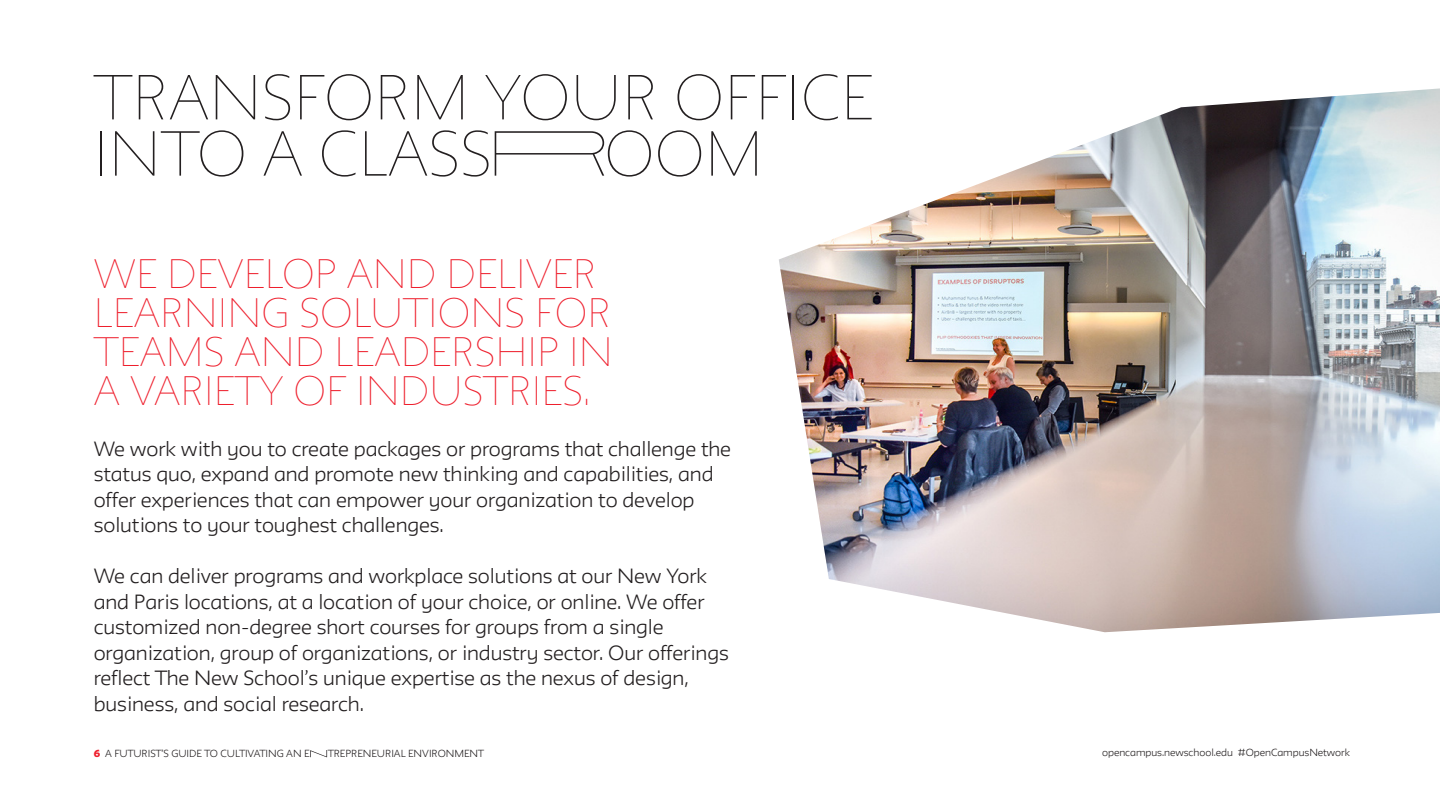
<style>
.page{position:relative;width:1440px;height:810px;background:#fff}
.page>*{position:absolute;margin:0;border:0;box-sizing:border-box;transform-origin:0 0}
.t1{font:100 55.5px/56.2px "Neue";color:#231f20}
.t2{font:100 36px/39px "Neue";color:#ee1f2d}
.t3{font:300 18px/25.5px "Neue";letter-spacing:-.005em;color:#231f20}
.t4{font:300 9px "Neue";letter-spacing:-.005em;color:#231f20}
.s1{font-weight:900;color:#ee1f2d}
</style>
<div class="page">
<svg style="left:310px;top:750px;width:17px;height:7px"></svg>
<svg style="left:495px;top:131px;width:109px;height:45px"></svg>
<img style="left:779px;top:88px;width:661px;height:544px">
<p class="t1" style="left:94px;top:68px;width:781px">TRANSFORM YOUR OFFICE<br>INTO A CLASS</p>
<p class="t1" style="left:604px;top:125px;width:161px">OOM</p>
<p class="t2" style="left:94px;top:253px;width:521px">WE DEVELOP AND DELIVER<br>LEARNING SOLUTIONS FOR<br>TEAMS AND LEADERSHIP IN<br>A VARIETY OF INDUSTRIES.</p>
<p class="t3" style="left:94px;top:435px;width:639px">We work with you to create packages or programs that challenge the status quo, expand and promote new thinking and capabilities, and offer experiences that can empower your organization to develop solutions to your toughest challenges.</p>
<p class="t3" style="left:94px;top:563px;width:637px">We can deliver programs and workplace solutions at our New York and Paris locations, at a location of your choice, or online. We offer customized non-degree short courses for groups from a single organization, group of organizations, or industry sector. Our offerings reflect The New School’s unique expertise as the nexus of design, business, and social research.</p>
<p class="t4" style="left:94px;top:748px;width:217px"><span class="s1">6</span> A FUTURIST’S GUIDE TO CULTIVATING AN E</p>
<p class="t4" style="left:328px;top:748px;width:157px">TREPRENEURIAL ENVIRONMENT</p>
<p class="t4" style="left:1102px;top:747px;width:249px">opencampus.newschool.edu #OpenCampusNetwork</p>
</div>
